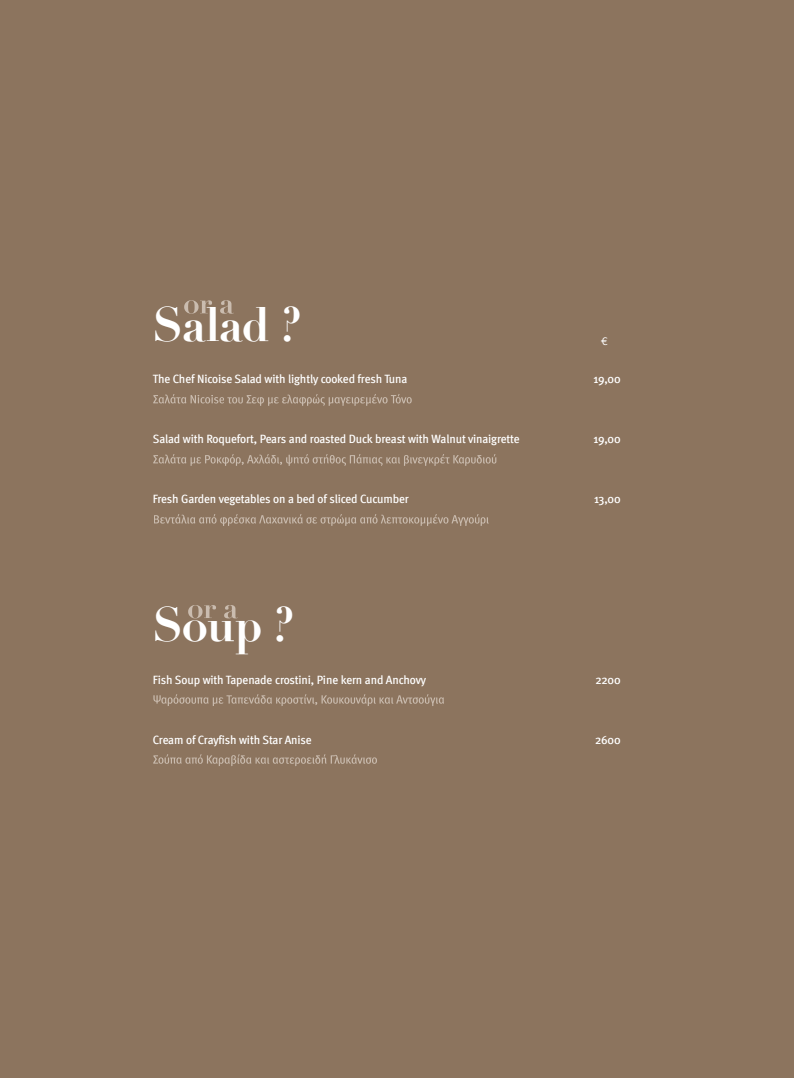
<style>
.page{position:relative;width:794px;height:1078px;background:#fff}
.page>*{position:absolute;margin:0;border:0;box-sizing:border-box;transform-origin:0 0}
.t1{font:700 47.3px "Didot";letter-spacing:-.03em;color:#fff}
.t2{font:12px "Meta Cond Med Greek";letter-spacing:-.01em;color:#fff;scale:1.1 1}
.t3{font:11px "Rotis Sans Hel";color:#fff}
</style>
<div class="page">
<div style="left:0;top:0;width:794px;height:1077px;background:#8c745e"></div>
<svg style="left:153px;top:394px;width:111px;height:12px"></svg>
<svg style="left:153px;top:454px;width:32px;height:9px"></svg>
<svg style="left:154px;top:514px;width:33px;height:9px"></svg>
<svg style="left:153px;top:694px;width:32px;height:12px"></svg>
<svg style="left:153px;top:754px;width:37px;height:9px"></svg>
<svg style="left:184px;top:300px;width:50px;height:13px"></svg>
<svg style="left:188px;top:605px;width:50px;height:13px"></svg>
<h1 class="t1" style="left:152px;top:295px;width:151px">Salad ?</h1>
<p class="t3" style="left:601px;top:337px;width:8px">€</p>
<p class="t2" style="left:153px;top:373px;width:233px">The Chef Nicoise Salad with lightly cooked fresh Tuna</p>
<p class="t2" style="left:593px;top:373px;width:26px">19,00</p>
<p class="t2" style="left:153px;top:433px;width:335px">Salad with Roquefort, Pears and roasted Duck breast with Walnut vinaigrette</p>
<p class="t2" style="left:593px;top:433px;width:26px">19,00</p>
<p class="t2" style="left:153px;top:493px;width:234px">Fresh Garden vegetables on a bed of sliced Cucumber</p>
<p class="t2" style="left:594px;top:493px;width:26px">13,00</p>
<h1 class="t1" style="left:152px;top:595px;width:144px">Soup ?</h1>
<p class="t2" style="left:153px;top:673px;width:250px">Fish Soup with Tapenade crostini, Pine kern and Anchovy</p>
<p class="t2" style="left:595px;top:673px;width:24px">2200</p>
<p class="t2" style="left:153px;top:733px;width:146px">Cream of Crayfish with Star Anise</p>
<p class="t2" style="left:595px;top:733px;width:25px">2600</p>
</div>
